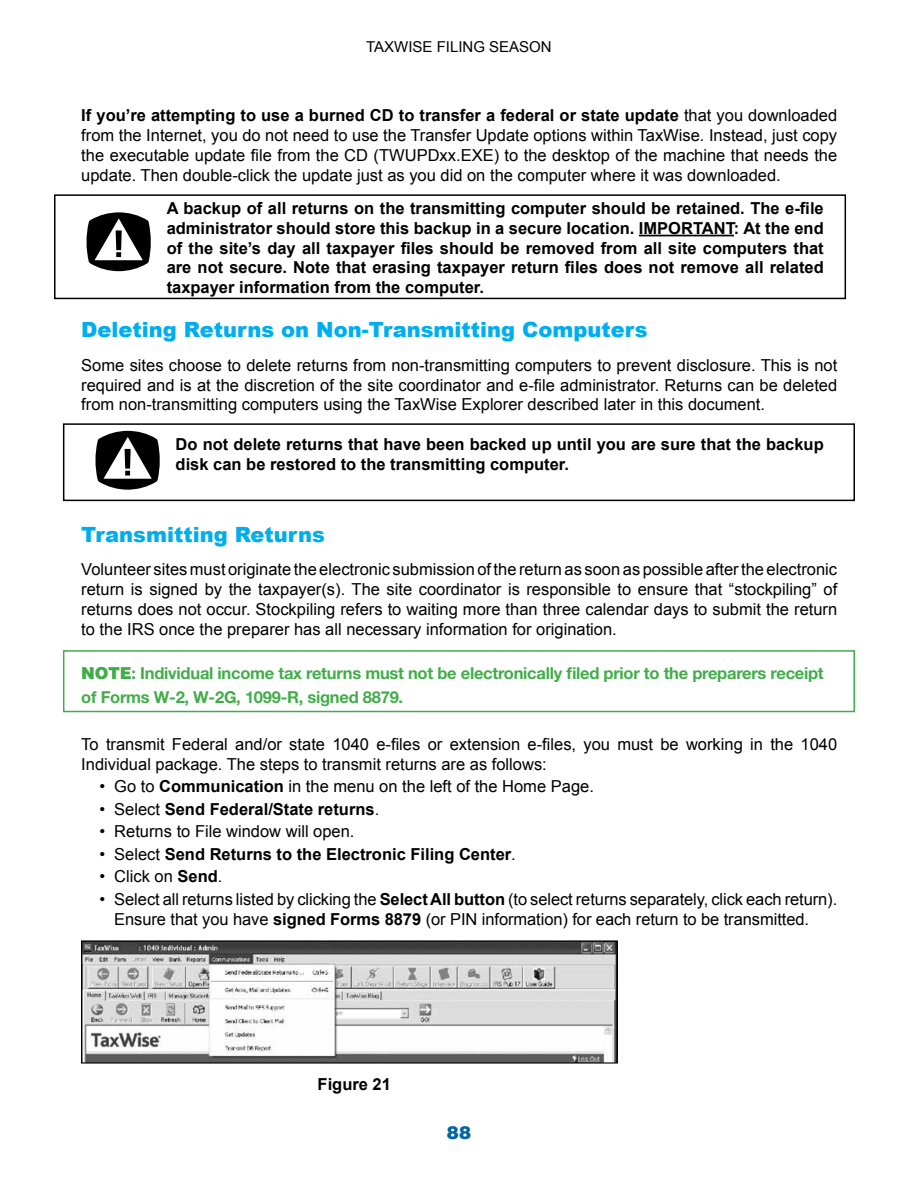
<style>
.page{position:relative;width:918px;height:1188px;background:#fff}
.page>*{position:absolute;margin:0;border:0;box-sizing:border-box;transform-origin:0 0}
.t1{font:900 21px "Arial";color:#00aeef}
.t2{font:900 18px "Helvetica LT Std";color:#0065a4}
.t3{font:16.5px/19.8px "Arial";color:#000;text-align:justify}
.t4{font:700 16.5px/19.8px "Arial";color:#000;text-align:justify}
.t5{font:700 16.5px/24px "Helvetica Neue LT Std";letter-spacing:-.015em;color:#41ad49}
.t6{font:15px "Arial";color:#000}
.s1{font-weight:700}
.s2{font-family:"Helvetica LT Std";font-weight:900}
.s3{font-weight:400}
</style>
<div class="page">
<hr style="left:639px;top:235px;width:95px;height:1px;background:#000">
<img style="left:83px;top:942px;width:533px;height:120px">
<div style="left:81px;top:940px;width:537px;height:124px;border:1px solid #000"></div>
<div style="left:63px;top:650px;width:792px;height:62px;border:2px solid #41ad49"></div>
<svg style="left:95px;top:431px;width:65px;height:59px"></svg>
<div style="left:63px;top:423px;width:792px;height:78px;border:2px solid #000"></div>
<svg style="left:87px;top:212px;width:64px;height:59px"></svg>
<div style="left:54px;top:194px;width:792px;height:105px;border:2px solid #000"></div>
<p class="t6" style="left:366px;top:37px;width:134px">TaxWise FI LI NG SEAS</p>
<p class="t6" style="left:529px;top:37px;width:24px">ON</p>
<p class="t3" style="left:81px;top:106px;width:757px"><span class="s1">If you’re attempting to use a burned CD to transfer a federal or state update</span> that you downloaded from the Internet, you do not need to use the Transfer Update options within TaxWise. Instead, just copy the executable update file from the CD (TWUPDxx.EXE) to the desktop of the machine that needs the update. Then double-click the update just as you did on the computer where it was downloaded.</p>
<p class="t4" style="left:167px;top:199px;width:659px">A backup of all returns on the transmitting computer should be retained. The e-file administrator should store this backup in a secure location. IMPORTANT: At the end of the site’s day all taxpayer files should be removed from all site computers that are not secure. Note that erasing taxpayer return files does not remove all related taxpayer information from the computer.</p>
<p class="t1" style="left:81px;top:318px;width:568px">Deleting Returns on Non-Transmitting Computers</p>
<p class="t3" style="left:81px;top:355px;width:757px">Some sites choose to delete returns from non-transmitting computers to prevent disclosure. This is not required and is at the discretion of the site coordinator and e-file administrator. Returns can be deleted from non-transmitting computers using the TaxWise Explorer described later in this document.</p>
<p class="t4" style="left:176px;top:435px;width:650px">Do not delete returns that have been backed up until you are sure that the backup disk can be restored to the transmitting computer.</p>
<p class="t1" style="left:81px;top:523px;width:245px">Transmitting Returns</p>
<p class="t3" style="left:81px;top:560px;width:758px">Volunteer sites must originate the electronic submission of the return as soon as possible after the electronic return is signed by the taxpayer(s). The site coordinator is responsible to ensure that “stockpiling” of returns does not occur. Stockpiling refers to waiting more than three calendar days to submit the return to the IRS once the preparer has all necessary information for origination.</p>
<p class="t5" style="left:81px;top:661px;width:744px"><span class="s2">NOTE</span>: Individual income tax returns must not be electronically filed prior to the preparers receipt of Forms W-2, W-2G, 1099-R, signed 8879.</p>
<p class="t3" style="left:81px;top:734px;width:757px">To transmit Federal and/or state 1040 e-files or extension e-files, you must be working in the 1040<br>Individual package. The steps to transmit returns are as follows:</p>
<p class="t3" style="left:100px;top:777px;width:496px">• Go to <span class="s1">Communication</span> in the menu on the left of the Home Page.</p>
<p class="t4" style="left:100px;top:800px;width:281px"><span class="s3">• Select</span> Send Federal/State returns<span class="s3">.</span></p>
<p class="t3" style="left:100px;top:822px;width:257px">• Returns to File window will open.</p>
<p class="t4" style="left:100px;top:845px;width:418px"><span class="s3">• Select</span> Send Returns to the Electronic Filing Center<span class="s3">.</span></p>
<p class="t3" style="left:100px;top:867px;width:124px">• Click on <span class="s1">Send</span>.</p>
<p class="t3" style="left:114px;top:889px;width:724px;text-indent:-15px">• Select all returns listed by clicking the <span class="s1">Select All button</span> (to select returns separately, click each return).<br>Ensure that you have <span class="s1">signed Forms 8879</span> (or PIN information) for each return to be transmitted.</p>
<p class="t4" style="left:318px;top:1075px;width:75px">Figure 21</p>
<p class="t2" style="left:447px;top:1121px;width:26px">88</p>
</div>
